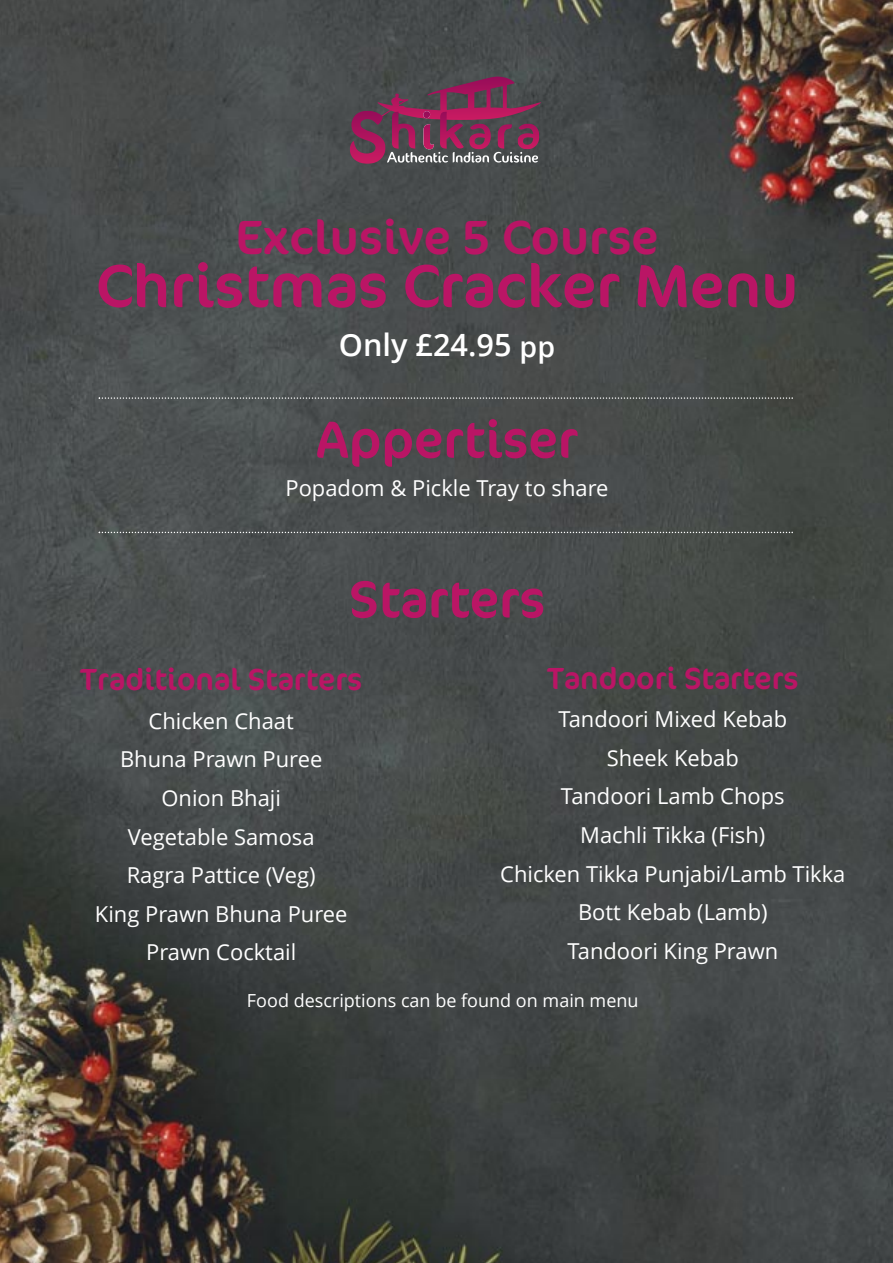
<style>
.page{position:relative;width:893px;height:1263px;background:#fff}
.page>*{position:absolute;margin:0;border:0;box-sizing:border-box;transform-origin:0 0}
.t1{font:61.35px "Cocon";color:#ba1565}
.t2{font:52.65px "Cocon";color:#ba1565}
.t3{font:48.3px "Cocon";color:#ba1565}
.t4{font:30.75px "Cocon";color:#ba1565}
.t5{font:600 30.75px "Open Sans";color:#fff}
.t6{font:21.9px "Open Sans";color:#fff}
.t7{font:18px "Open Sans";color:#fff}
.s1{font-size:28.5px}
</style>
<div class="page">
<img style="left:0;top:0;width:893px;height:1263px">
<svg style="left:350px;top:77px;width:191px;height:87px;background:#6f4057"></svg>
<svg style="left:99px;top:397px;width:694px;height:2px"></svg>
<svg style="left:99px;top:532px;width:694px;height:1px"></svg>
<p class="t3" style="left:236px;top:209px;width:424px">Exclusive 5 Course</p>
<p class="t1" style="left:96px;top:251px;width:704px">Christmas Cracker Menu</p>
<p class="t5" style="left:339px;top:323px;width:218px">Only £24.95 <span class="s1">pp</span></p>
<p class="t2" style="left:316px;top:409px;width:264px">Appertiser</p>
<p class="t6" style="left:285px;top:473px;width:324px">Popadom &amp; Pickle Tray to share</p>
<p class="t2" style="left:349px;top:569px;width:198px">Starters</p>
<p class="t4" style="left:547px;top:660px;width:253px">Tandoori Starters</p>
<p class="t6" style="left:558px;top:704px;width:230px">Tandoori Mixed Kebab</p>
<p class="t6" style="left:607px;top:742px;width:134px">Sheek Kebab</p>
<p class="t6" style="left:561px;top:781px;width:225px">Tandoori Lamb Chops</p>
<p class="t6" style="left:580px;top:819px;width:187px">Machli Tikka (Fish)</p>
<p class="t6" style="left:500px;top:858px;width:347px">Chicken Tikka Punjabi/Lamb Tikka</p>
<p class="t6" style="left:578px;top:897px;width:191px">Bott Kebab (Lamb)</p>
<p class="t6" style="left:567px;top:935px;width:212px">Tandoori King Prawn</p>
<p class="t7" style="left:247px;top:987px;width:393px">Food descriptions can be found on main menu</p>
<p class="t4" style="left:80px;top:662px;width:284px">Traditional Starters</p>
<p class="t6" style="left:149px;top:705px;width:147px">Chicken Chaat</p>
<p class="t6" style="left:120px;top:744px;width:204px">Bhuna Prawn Puree</p>
<p class="t6" style="left:162px;top:783px;width:121px">Onion Bhaji</p>
<p class="t6" style="left:128px;top:821px;width:188px">Vegetable Samosa</p>
<p class="t6" style="left:127px;top:860px;width:190px">Ragra Pattice (Veg)</p>
<p class="t6" style="left:95px;top:898px;width:254px">King Prawn Bhuna Puree</p>
<p class="t6" style="left:146px;top:937px;width:152px">Prawn Cocktail</p>
</div>
